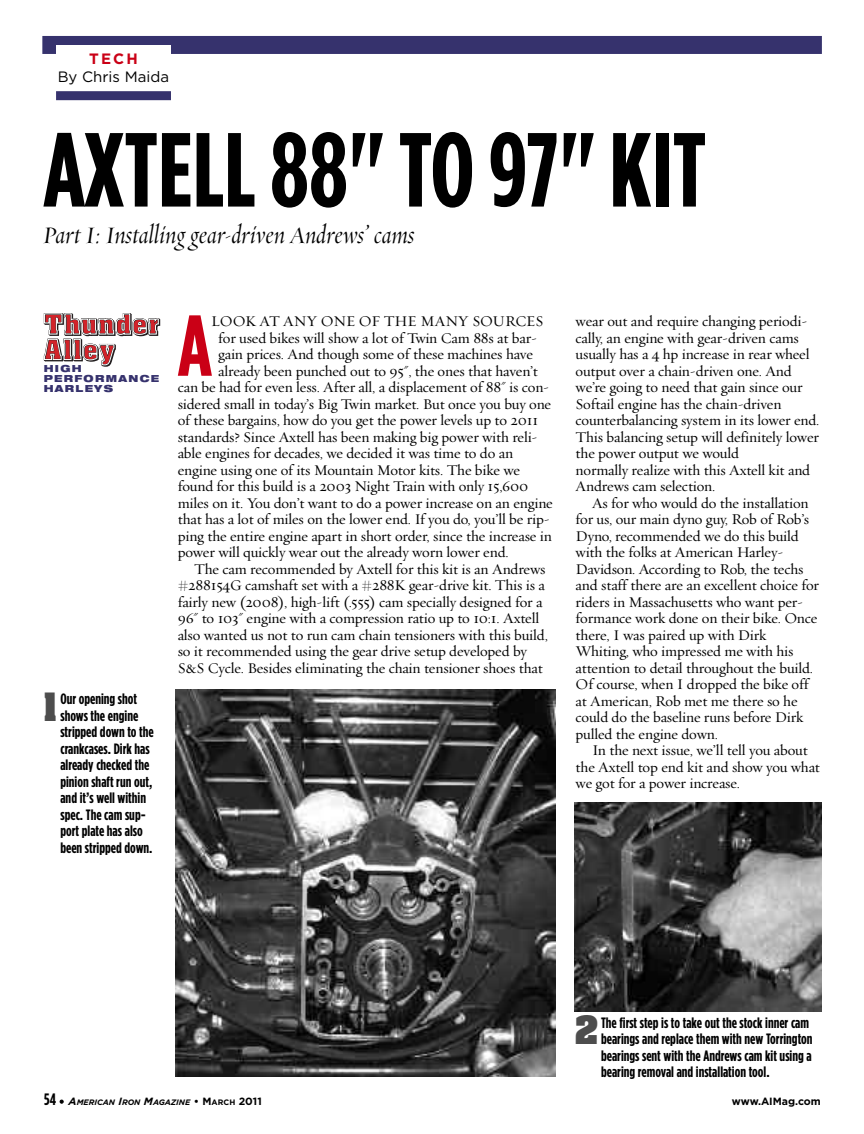
<style>
.page{position:relative;width:864px;height:1134px;background:#fff}
.page>*{position:absolute;margin:0;border:0;box-sizing:border-box;transform-origin:0 0}
.t1{font:700 105px "Gotham Condensed";color:#000}
.t2{font:700 86.1px "Gotham Condensed";color:#ca0016}
.t3{font:700 33.15px "Aachen";color:#4d4d4d}
.t4{font:27px "Requiem Fine HTF Italic";color:#000}
.t5{font:15px/16.5px "Requiem Text HTF Roman";letter-spacing:-.01em;color:#000}
.t6{font:700 15px/16.5px "Gotham Condensed";color:#000}
.t7{font:15px "Gotham";color:#000}
.t8{font:700 15px "Gotham";color:#ca0016}
.t9{font:700 10.5px "Gotham";color:#000}
.t10{font:900 expanded 9.75px/9.8px "Helvetica Neue";letter-spacing:.135em;color:#36326d}
.t11{font:italic 700 7.8px "Gotham";color:#000}
.s1{font-family:"Gotham Condensed";font-style:normal;font-size:16.5px}
.s2{font-style:normal;font-size:10.5px}
.s3{font-size:10.5px}
.s4{font-style:normal}
</style>
<div class="page">
<svg style="left:43px;top:313px;width:118px;height:54px"></svg>
<img style="left:574px;top:803px;width:248px;height:208px">
<img style="left:176px;top:690px;width:379px;height:387px">
<div style="left:42px;top:36px;width:780px;height:18px;background:#36326d"></div>
<div style="left:56px;top:45px;width:115px;height:62px;background:#fff"></div>
<div style="left:56px;top:91px;width:115px;height:9px;background:#36326d"></div>
<p class="t8" style="left:89px;top:50px;width:50px">TECH</p>
<p class="t7" style="left:58px;top:68px;width:113px">By Chris Maida</p>
<h1 class="t1" style="left:43px;top:109px;width:665px">AXTELL88"TO 97" KIT</h1>
<h3 class="t4" style="left:43px;top:217px;width:373px">Part I: Installing gear-driven Andrews’ cams</h3>
<p class="t10" style="left:44px;top:365px;width:117px">HIGH<br>PERFORMANCE<br>HARLEYS</p>
<h3 class="t3" style="left:43px;top:690px;width:17px">1</h3>
<p class="t6" style="left:60px;top:691px;width:95px">Our opening shot shows the engine stripped down to the crankcases. Dirk has already checked the pinion shaft run out, and it’s well within spec. The cam sup&shy;port plate has also been stripped down.</p>
<h2 class="t2" style="left:178px;top:296px;width:36px">A</h2>
<p class="t5" style="left:211px;top:313px;width:334px">LOOK AT ANY ONE OF THE MANY SOURCES</p>
<p class="t5" style="left:218px;top:329px;width:320px">for used bikes will show a lot of Twin Cam 88s at bar-</p>
<p class="t5" style="left:218px;top:346px;width:316px">gain prices. And though some of these machines have</p>
<p class="t5" style="left:218px;top:362px;width:321px">already been punched out to 95", the ones that haven’t</p>
<p class="t5" style="left:178px;top:379px;width:373px">can be had for even less. After all, a displacement of 88" is con-</p>
<p class="t5" style="left:178px;top:395px;width:375px">sidered small in today’s Big Twin market. But once you buy one</p>
<p class="t5" style="left:178px;top:412px;width:362px">of these bargains, how do you get the power levels up to 2011</p>
<p class="t5" style="left:178px;top:428px;width:361px">standards? Since Axtell has been making big power with reli-</p>
<p class="t5" style="left:178px;top:445px;width:337px">able engines for decades, we decided it was time to do an</p>
<p class="t5" style="left:178px;top:461px;width:344px">engine using one of its Mountain Motor kits. The bike we</p>
<p class="t5" style="left:178px;top:478px;width:352px">found for this build is a 2003 Night Train with only 15,600</p>
<p class="t5" style="left:178px;top:494px;width:377px">miles on it. You don’t want to do a power increase on an engine</p>
<p class="t5" style="left:178px;top:511px;width:373px">that has a lot of miles on the lower end. If you do, you’ll be rip-</p>
<p class="t5" style="left:178px;top:527px;width:376px">ping the entire engine apart in short order, since the increase in</p>
<p class="t5" style="left:178px;top:544px;width:332px">power will quickly wear out the already worn lower end.</p>
<p class="t5" style="left:194px;top:560px;width:353px">The cam recommended by Axtell for this kit is an Andrews</p>
<p class="t5" style="left:178px;top:577px;width:369px">#288154G camshaft set with a #288K gear-drive kit. This is a</p>
<p class="t5" style="left:178px;top:593px;width:366px">fairly new (2008), high-lift (.555) cam specially designed for a</p>
<p class="t5" style="left:178px;top:610px;width:363px">96" to 103" engine with a compression ratio up to 10:1. Axtell</p>
<p class="t5" style="left:178px;top:626px;width:372px">also wanted us not to run cam chain tensioners with this build,</p>
<p class="t5" style="left:178px;top:643px;width:351px">so it recommended using the gear drive setup developed by</p>
<p class="t5" style="left:178px;top:659px;width:367px">S&amp;S Cycle. Besides eliminating the chain tensioner shoes that</p>
<p class="t5" style="left:576px;top:313px;width:245px">wear out and require changing periodi&shy;cally, an engine with gear-driven cams usually has a 4 hp increase in rear wheel output over a chain-driven one. And we’re going to need that gain since our Softail engine has the chain-driven counterbalancing system in its lower end.<br>This balancing setup will definitely lower the power output we would<br>normally realize with this Axtell kit and Andrews cam selection.</p>
<p class="t5" style="left:576px;top:494px;width:245px;text-indent:17px">As for who would do the installation for us, our main dyno guy, Rob of Rob’s Dyno, recommended we do this build with the folks at American Harley-Davidson. According to Rob, the techs and staff there are an excellent choice for riders in Massachusetts who want per&shy;formance work done on their bike. Once there, I was paired up with Dirk Whiting, who impressed me with his attention to detail throughout the build.<br>Of course, when I dropped the bike off at American, Rob met me there so he could do the baseline runs before Dirk pulled the engine down.</p>
<p class="t5" style="left:576px;top:742px;width:246px;text-indent:17px">In the next issue, we’ll tell you about the Axtell top end kit and show you what we got for a power increase.</p>
<h3 class="t3" style="left:575px;top:1013px;width:25px">2</h3>
<p class="t6" style="left:601px;top:1014px;width:213px">The first step is to take out the stock inner cam bearings and replace them with new Torrington bearings sent with the Andrews cam kit using a bearing removal and installation tool.</p>
<p class="t11" style="left:44px;top:1098px;width:219px"><span class="s1">54</span> <span class="s2">•</span> <span class="s3">A</span>MERICAN <span class="s3">I</span>RON <span class="s3">M</span>AGAZINE <span class="s2">• M</span><span class="s4">ARCH</span> <span class="s2">2011</span></p>
<p class="t9" style="left:732px;top:1096px;width:90px">www.AIMag.com</p>
</div>
